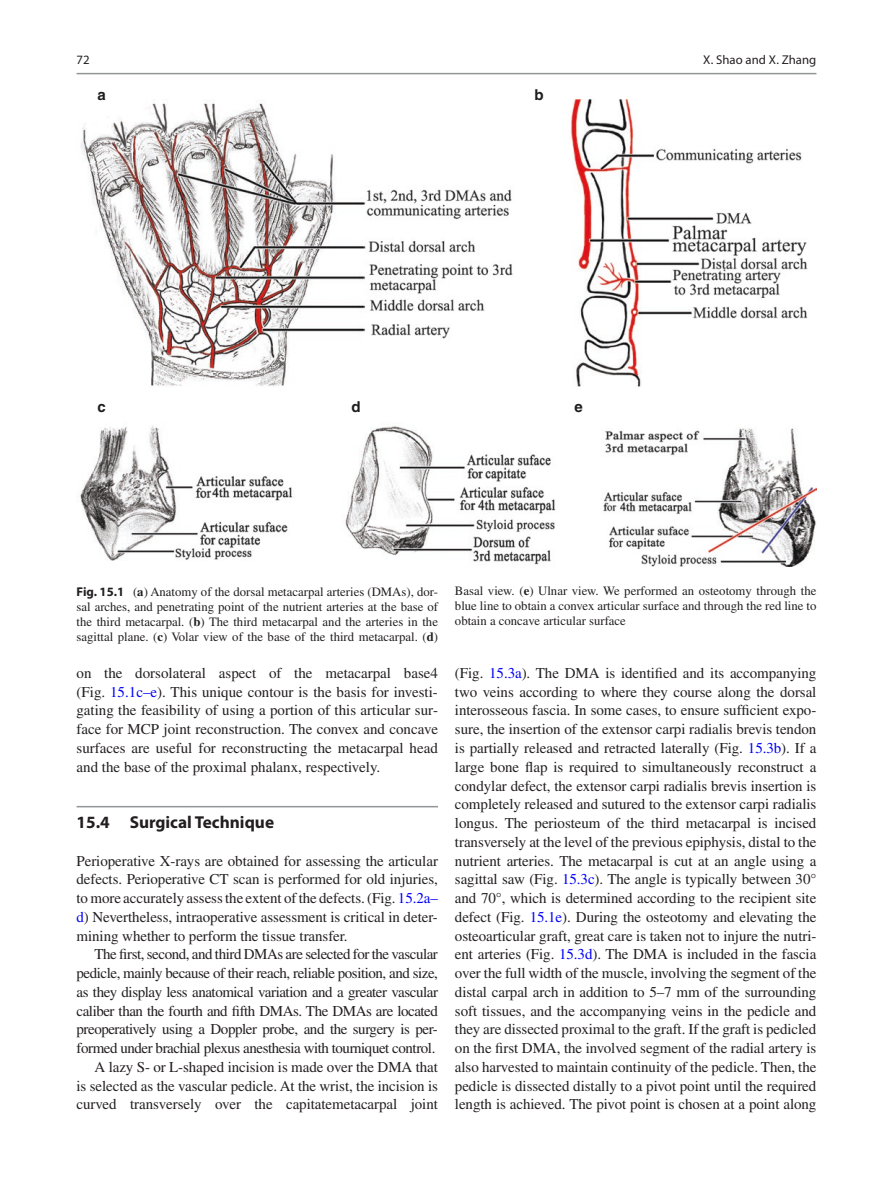
<style>
.page{position:relative;width:893px;height:1187px;background:#fff}
.page>*{position:absolute;margin:0;border:0;box-sizing:border-box;transform-origin:0 0}
.t1{font:700 17.25px "Myriad Pro";color:#231f20}
.t2{font:15px/18.8px "Times LT Std";letter-spacing:-.03em;color:#231f20;text-align:justify}
.t3{font:700 15px "Helvetica";color:#1d1e1f}
.t4{font:12.75px/15px "Times LT Std";color:#231f20;text-align:justify}
.t5{font:12.75px "Myriad Pro Regular 2";letter-spacing:.005em;color:#231f20}
.t6{font:12.75px "Myriad Pro";color:#231f20}
.s1{font-family:"Myriad Pro";font-weight:700}
.s2{font-weight:700}
.s3{color:#0000fa}
</style>
<div class="page">
<hr style="left:77px;top:805px;width:361px;height:2px;background:#939598">
<img style="left:80px;top:100px;width:736px;height:466px">
<hr style="left:77px;top:73px;width:739px;height:1px;background:#939598">
<p class="t6" style="left:77px;top:52px;width:15px">72</p>
<p class="t3" style="left:97px;top:85px;width:10px">a</p>
<p class="t3" style="left:534px;top:85px;width:11px">b</p>
<p class="t3" style="left:97px;top:397px;width:10px">c</p>
<p class="t3" style="left:351px;top:397px;width:11px">d</p>
<p class="t3" style="left:574px;top:397px;width:10px">e</p>
<p class="t5" style="left:703px;top:52px;width:115px">X. Shao and X. Zhang</p>
<p class="t4" style="left:77px;top:583px;width:363px"><span class="s1">Fig. 15.1</span> (<span class="s2">a</span>) Anatomy of the dorsal metacarpal arteries (DMAs), dor&shy;sal arches, and penetrating point of the nutrient arteries at the base of the third metacarpal. (<span class="s2">b</span>) The third metacarpal and the arteries in the sagittal plane. (<span class="s2">c</span>) Volar view of the base of the third metacarpal. (<span class="s2">d</span>)</p>
<p class="t4" style="left:455px;top:583px;width:363px">Basal view. (<span class="s2">e</span>) Ulnar view. We performed an osteotomy through the blue line to obtain a convex articular surface and through the red line to obtain a concave articular surface</p>
<p class="t2" style="left:77px;top:663px;width:363px">on the dorsolateral aspect of the metacarpal base4 (Fig. <span class="s3">15.1c–e</span>). This unique contour is the basis for investi&shy;gating the feasibility of using a portion of this articular sur&shy;face for MCP joint reconstruction. The convex and concave surfaces are useful for reconstructing the metacarpal head and the base of the proximal phalanx, respectively.</p>
<p class="t1" style="left:77px;top:811px;width:199px">15.4 Surgical Technique</p>
<p class="t2" style="left:77px;top:851px;width:363px">Perioperative X-rays are obtained for assessing the articular defects. Perioperative CT scan is performed for old injuries, to more accurately assess the extent of the defects. (Fig. <span class="s3">15.2a– d</span>) Nevertheless, intraoperative assessment is critical in deter&shy;mining whether to perform the tissue transfer.</p>
<p class="t2" style="left:77px;top:944px;width:363px;text-align:right">The first, second, and third DMAs are selected for the vascular pedicle, mainly because of their reach, reliable position, and size, as they display less anatomical variation and a greater vascular caliber than the fourth and fifth DMAs. The DMAs are located preoperatively using a Doppler probe, and the surgery is per&shy;formed under brachial plexus anesthesia with tourniquet control.<br>A lazy S- or L-shaped incision is made over the DMA that<br>is selected as the vascular pedicle. At the wrist, the incision is curved transversely over the capitatemetacarpal joint</p>
<p class="t2" style="left:455px;top:663px;width:363px">(Fig. <span class="s3">15.3a</span>). The DMA is identified and its accompanying two veins according to where they course along the dorsal interosseous fascia. In some cases, to ensure sufficient expo&shy;sure, the insertion of the extensor carpi radialis brevis tendon is partially released and retracted laterally (Fig. <span class="s3">15.3b</span>). If a large bone flap is required to simultaneously reconstruct a condylar defect, the extensor carpi radialis brevis insertion is completely released and sutured to the extensor carpi radialis longus. The periosteum of the third metacarpal is incised transversely at the level of the previous epiphysis, distal to the nutrient arteries. The metacarpal is cut at an angle using a sagittal saw (Fig. <span class="s3">15.3c</span>). The angle is typically between 30° and 70°, which is determined according to the recipient site defect (Fig. <span class="s3">15.1e</span>). During the osteotomy and elevating the osteoarticular graft, great care is taken not to injure the nutri&shy;ent arteries (Fig. <span class="s3">15.3d</span>). The DMA is included in the fascia over the full width of the muscle, involving the segment of the distal carpal arch in addition to 5–7 mm of the surrounding soft tissues, and the accompanying veins in the pedicle and they are dissected proximal to the graft. If the graft is pedicled on the first DMA, the involved segment of the radial artery is also harvested to maintain continuity of the pedicle. Then, the pedicle is dissected distally to a pivot point until the required length is achieved. The pivot point is chosen at a point along</p>
</div>
